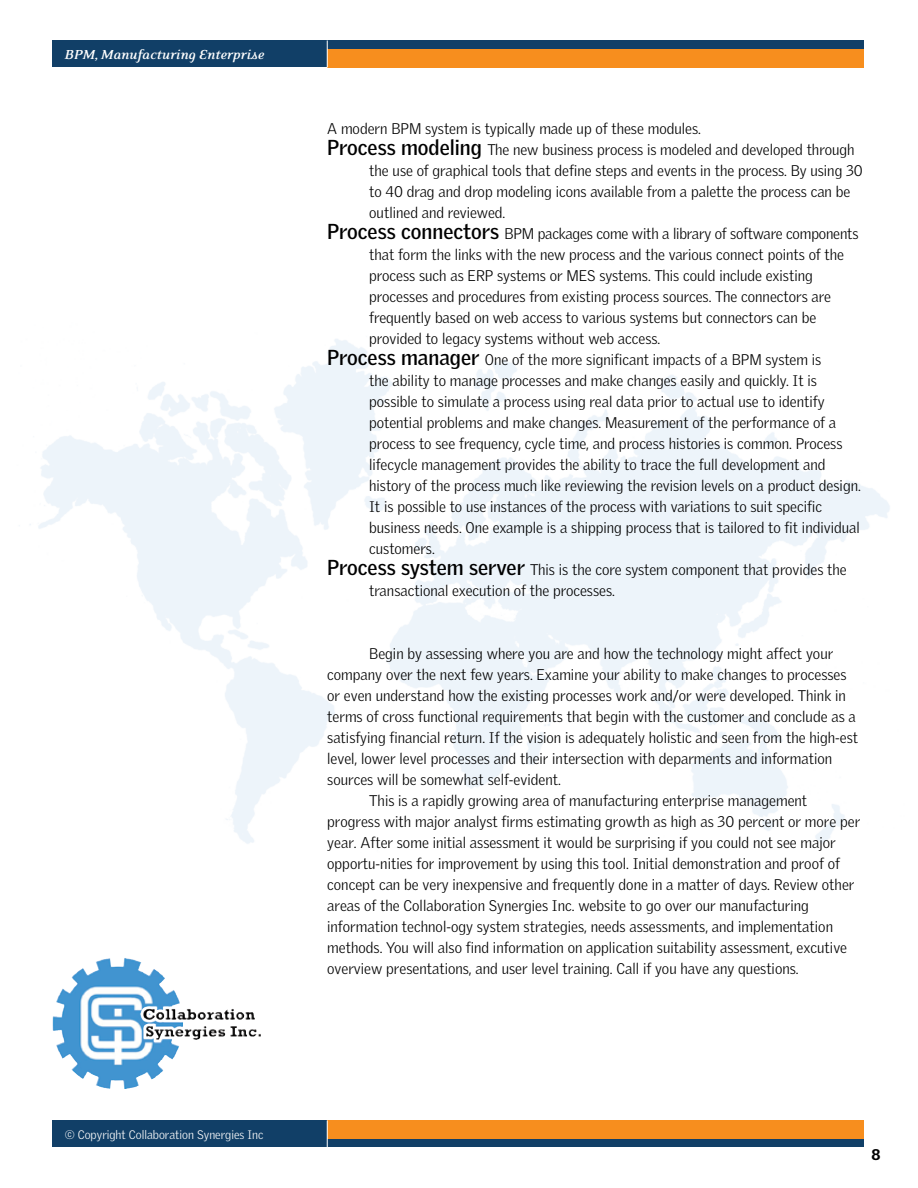
<style>
.page{position:relative;width:918px;height:1188px;background:#fff}
.page>*{position:absolute;margin:0;border:0;box-sizing:border-box;transform-origin:0 0}
.t1{font:300 15px "Griffith Gothic";color:#000}
.t2{font:italic 700 15px "Eidetic Neo";color:#fff}
.t3{font:900 15px "Griffith Gothic";color:#000}
.t4{font:300 12px "Griffith Gothic";color:#fff}
.s1{font-weight:700;font-size:21px}
</style>
<div class="page">
<div style="left:53px;top:40px;width:811px;height:28px;background:#113f67"></div>
<div style="left:328px;top:49px;width:536px;height:19px;background:#f78e1e"></div>
<svg style="left:327px;top:40px;width:1px;height:28px"></svg>
<img style="left:71px;top:958px;width:53px;height:34px">
<div style="left:53px;top:1120px;width:811px;height:28px;background:#113f67"></div>
<div style="left:328px;top:1120px;width:536px;height:19px;background:#f78e1e"></div>
<svg style="left:327px;top:1120px;width:1px;height:28px"></svg>
<p class="t2" style="left:65px;top:47px;width:201px">BPM, Manufacturing Enterprise</p>
<p class="t4" style="left:65px;top:1128px;width:200px">© Copyright Collaboration Synergies Inc</p>
<p class="t1" style="left:327px;top:119px;width:375px">A modern BPM system is typically made up of these modules.</p>
<p class="t1" style="left:327px;top:140px;width:529px"><span class="s1">Process modeling</span> The new business process is modeled and developed through</p>
<p class="t1" style="left:369px;top:161px;width:495px">the use of graphical tools that define steps and events in the process. By using 30</p>
<p class="t1" style="left:369px;top:182px;width:483px">to 40 drag and drop modeling icons available from a palette the process can be</p>
<p class="t1" style="left:369px;top:203px;width:138px">outlined and reviewed.</p>
<p class="t1" style="left:327px;top:224px;width:533px"><span class="s1">Process connectors</span> BPM packages come with a library of software components</p>
<p class="t1" style="left:369px;top:245px;width:476px">that form the links with the new process and the various connect points of the</p>
<p class="t1" style="left:369px;top:266px;width:445px">process such as ERP systems or MES systems. This could include existing</p>
<p class="t1" style="left:369px;top:287px;width:463px">processes and procedures from existing process sources. The connectors are</p>
<p class="t1" style="left:369px;top:308px;width:449px">frequently based on web access to various systems but connectors can be</p>
<p class="t1" style="left:369px;top:329px;width:293px">provided to legacy systems without web access.</p>
<p class="t1" style="left:327px;top:350px;width:496px"><span class="s1">Process manager</span> One of the more significant impacts of a BPM system is</p>
<p class="t1" style="left:369px;top:371px;width:449px">the ability to manage processes and make changes easily and quickly. It is</p>
<p class="t1" style="left:369px;top:392px;width:457px">possible to simulate a process using real data prior to actual use to identify</p>
<p class="t1" style="left:369px;top:413px;width:469px">potential problems and make changes. Measurement of the performance of a</p>
<p class="t1" style="left:369px;top:434px;width:475px">process to see frequency, cycle time, and process histories is common. Process</p>
<p class="t1" style="left:369px;top:455px;width:458px">lifecycle management provides the ability to trace the full development and</p>
<p class="t1" style="left:369px;top:476px;width:493px">history of the process much like reviewing the revision levels on a product design.</p>
<p class="t1" style="left:369px;top:497px;width:454px">It is possible to use instances of the process with variations to suit specific</p>
<p class="t1" style="left:369px;top:518px;width:492px">business needs. One example is a shipping process that is tailored to fit individual</p>
<p class="t1" style="left:369px;top:539px;width:67px">customers.</p>
<p class="t1" style="left:327px;top:560px;width:521px"><span class="s1">Process system server</span> This is the core system component that provides the</p>
<p class="t1" style="left:369px;top:581px;width:247px">transactional execution of the processes.</p>
<p class="t1" style="left:369px;top:644px;width:466px">Begin by assessing where you are and how the technology might affect your</p>
<p class="t1" style="left:327px;top:665px;width:521px">company over the next few years. Examine your ability to make changes to processes</p>
<p class="t1" style="left:327px;top:686px;width:520px">or even understand how the existing processes work and/or were developed. Think in</p>
<p class="t1" style="left:327px;top:707px;width:530px">terms of cross functional requirements that begin with the customer and conclude as a</p>
<p class="t1" style="left:327px;top:728px;width:533px">satisfying financial return. If the vision is adequately holistic and seen from the high-est</p>
<p class="t1" style="left:327px;top:749px;width:507px">level, lower level processes and their intersection with deparments and information</p>
<p class="t1" style="left:327px;top:770px;width:235px">sources will be somewhat self-evident.</p>
<p class="t1" style="left:369px;top:791px;width:440px">This is a rapidly growing area of manufacturing enterprise management</p>
<p class="t1" style="left:327px;top:812px;width:535px">progress with major analyst firms estimating growth as high as 30 percent or more per</p>
<p class="t1" style="left:327px;top:833px;width:510px">year. After some initial assessment it would be surprising if you could not see major</p>
<p class="t1" style="left:327px;top:854px;width:514px">opportu-nities for improvement by using this tool. Initial demonstration and proof of</p>
<p class="t1" style="left:327px;top:875px;width:529px">concept can be very inexpensive and frequently done in a matter of days. Review other</p>
<p class="t1" style="left:327px;top:896px;width:483px">areas of the Collaboration Synergies Inc. website to go over our manufacturing</p>
<p class="t1" style="left:327px;top:917px;width:507px">information technol-ogy system strategies, needs assessments, and implementation</p>
<p class="t1" style="left:327px;top:938px;width:521px">methods. You will also find information on application suitability assessment, excutive</p>
<p class="t1" style="left:327px;top:959px;width:473px">overview presentations, and user level training. Call if you have any questions.</p>
<p class="t3" style="left:872px;top:1145px;width:11px">8</p>
</div>
